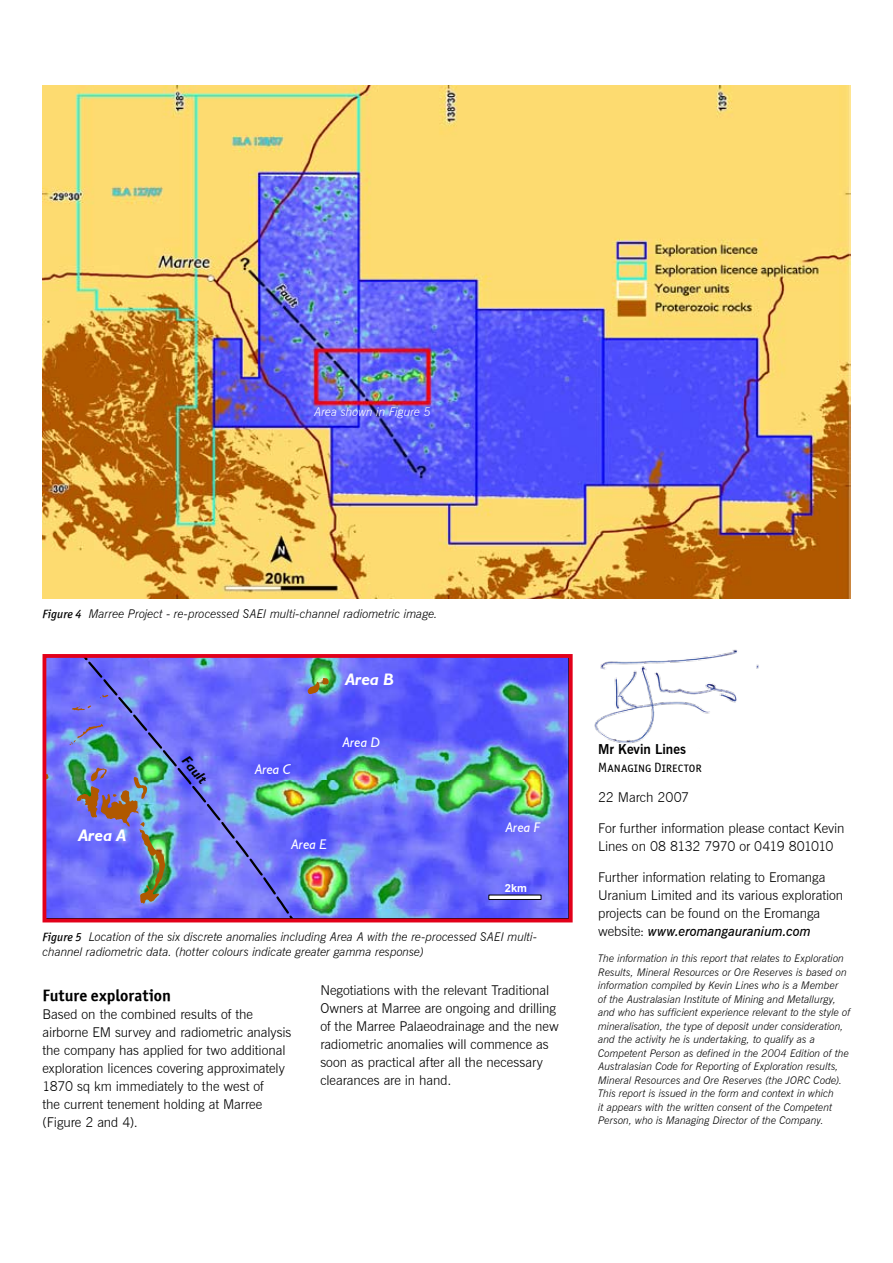
<style>
.page{position:relative;width:893px;height:1263px;background:#fff}
.page>*{position:absolute;margin:0;border:0;box-sizing:border-box;transform-origin:0 0}
.t1{font:italic 700 16.65px "Humanst 521 BT";color:#fff}
.t2{font:16.5px "Officina Sans ITCTT Bold";letter-spacing:.005em;color:#000}
.t3{font:italic 13.95px "Humanst 521 BT";letter-spacing:.005em;color:#fff}
.t4{font:italic 700 13.95px "Humanst 521 BT";color:#000}
.t5{font:300 13.5px/18px "News Gothic BT";color:#000}
.t6{font:13.5px "Officina San SCITCTT Book";letter-spacing:.01em;color:#000}
.t7{font:700 13.5px "News Gothic BT";letter-spacing:-.005em;color:#000}
.t8{font:italic 300 12px/15px "News Gothic BT";letter-spacing:-.005em;color:#000}
.t9{font:italic 300 12px "News Gothic BT";letter-spacing:-.005em;color:#fff}
.t10{font:700 11.1px "Arial";color:#fff}
.t11{font:italic 300 10.5px/13.5px "News Gothic BT";letter-spacing:.005em;color:#000}
.s1{font-family:"Officina San Md ITCTT Medium";font-weight:400}
.s2{font-weight:600;font-style:italic}
</style>
<div class="page">
<img style="left:594px;top:649px;width:165px;height:95px">
<img style="left:43px;top:85px;width:807px;height:514px">
<img style="left:48px;top:659px;width:520px;height:258px">
<div style="left:43px;top:654px;width:530px;height:268px;border:4px solid #e2001a"></div>
<p class="t9" style="left:314px;top:404px;width:118px">Area shown in Figure 5</p>
<p class="t8" style="left:43px;top:606px;width:397px"><span class="s1">Figure 4</span> Marree Project - re-processed SAEI multi-channel radiometric image.</p>
<p class="t1" style="left:345px;top:669px;width:50px">Area B</p>
<p class="t1" style="left:78px;top:824px;width:49px">Area A</p>
<p class="t4" style="left:192px;top:753px;width:32px;rotate:50deg">Fault</p>
<p class="t3" style="left:255px;top:760px;width:37px">Area C</p>
<p class="t3" style="left:343px;top:734px;width:39px">Area D</p>
<p class="t3" style="left:292px;top:836px;width:37px">Area E</p>
<p class="t3" style="left:506px;top:819px;width:36px">Area F</p>
<p class="t10" style="left:505px;top:881px;width:24px">2km</p>
<p class="t8" style="left:43px;top:929px;width:496px"><span class="s1">Figure 5</span> Location of the six discrete anomalies including Area A with the re-processed SAEI multi&shy;channel radiometric data. (hotter colours indicate greater gamma response)</p>
<p class="t2" style="left:43px;top:985px;width:130px">Future exploration</p>
<p class="t5" style="left:43px;top:1005px;width:250px">Based on the combined results of the airborne EM survey and radiometric analysis the company has applied for two additional exploration licences covering approximately 1870 sq km immediately to the west of<br>the current tenement holding at Marree (Figure 2 and 4).</p>
<p class="t5" style="left:320px;top:981px;width:240px">Negotiations with the relevant Traditional Owners at Marree are ongoing and drilling of the Marree Palaeodrainage and the new radiometric anomalies will commence as soon as practical after all the necessary clearances are in hand.</p>
<p class="t7" style="left:598px;top:741px;width:89px">Mr Kevin Lines</p>
<p class="t6" style="left:598px;top:759px;width:105px">Managing Director</p>
<p class="t5" style="left:598px;top:788px;width:93px">22 March 2007</p>
<p class="t5" style="left:598px;top:819px;width:248px">For further information please contact Kevin<br>Lines on 08 8132 7970 or 0419 801010</p>
<p class="t5" style="left:598px;top:868px;width:247px">Further information relating to Eromanga Uranium Limited and its various exploration projects can be found on the Eromanga website: <span class="s2">www.eromangauranium.com</span></p>
<p class="t11" style="left:598px;top:951px;width:254px">The information in this report that relates to Exploration Results, Mineral Resources or Ore Reserves is based on information compiled by Kevin Lines who is a Member<br>of the Australasian Institute of Mining and Metallurgy, and who has sufficient experience relevant to the style of mineralisation, the type of deposit under consideration, and the activity he is undertaking, to qualify as a Competent Person as defined in the 2004 Edition of the Australasian Code for Reporting of Exploration results, Mineral Resources and Ore Reserves (the JORC Code).<br>This report is issued in the form and context in which<br>it appears with the written consent of the Competent Person, who is Managing Director of the Company.</p>
</div>
